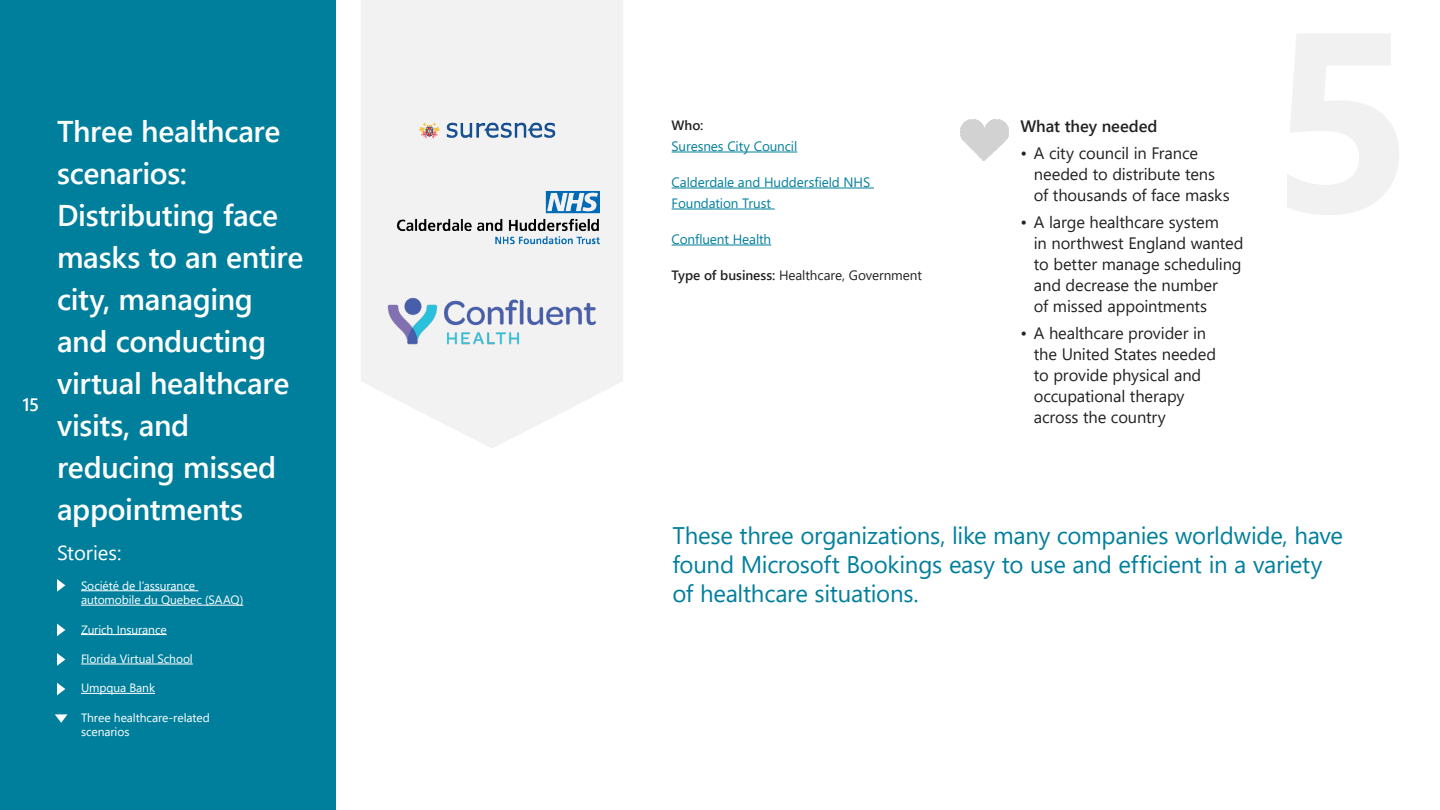
<style>
.page{position:relative;width:1440px;height:810px;background:#fff}
.page>*{position:absolute;margin:0;border:0;box-sizing:border-box;transform-origin:0 0}
.t1{font:600 30px/42px "Segoe UI";letter-spacing:-.01em;color:#fff}
.t2{font:24px/29.2px "Segoe UI";letter-spacing:-.01em;color:#007f9c}
.t3{font:20.25px "Segoe UI";color:#fff}
.t4{font:600 18px "Segoe UI";color:#fff}
.t5{font:16.5px/21px "Segoe UI";letter-spacing:-.01em;color:#232222}
.t6{font:600 16.5px "Segoe UI";letter-spacing:-.005em;color:#232222}
.t7{font:13.5px/21px "Segoe UI";letter-spacing:-.005em;color:#007f9c}
.t8{font:13.5px "Segoe UI";letter-spacing:-.005em;color:#232222}
.t9{font:600 13.5px "Segoe UI";color:#232222}
.t10{font:12px/14.4px "Segoe UI";letter-spacing:-.005em;color:#fff}
.s1{font-weight:600}
</style>
<div class="page">
<div style="left:0;top:0;width:336px;height:810px;background:#007f9c"></div>
<hr style="left:81px;top:590px;width:117px;height:1px;background:#fff">
<hr style="left:81px;top:605px;width:162px;height:1px;background:#fff">
<hr style="left:81px;top:634px;width:86px;height:1px;background:#fff">
<hr style="left:81px;top:664px;width:112px;height:1px;background:#fff">
<hr style="left:81px;top:693px;width:74px;height:1px;background:#fff">
<svg style="left:57px;top:579px;width:8px;height:13px"></svg>
<svg style="left:57px;top:624px;width:8px;height:12px"></svg>
<svg style="left:57px;top:653px;width:8px;height:13px"></svg>
<svg style="left:57px;top:683px;width:8px;height:12px"></svg>
<svg style="left:55px;top:714px;width:13px;height:9px"></svg>
<hr style="left:672px;top:152px;width:125px;height:1px;background:#007f9c">
<hr style="left:672px;top:188px;width:202px;height:1px;background:#007f9c">
<hr style="left:672px;top:209px;width:103px;height:1px;background:#007f9c">
<hr style="left:672px;top:245px;width:99px;height:1px;background:#007f9c">
<img style="left:960px;top:120px;width:48px;height:40px">
<svg style="left:361px;top:0;width:262px;height:448px;fill:#f2f2f2"></svg>
<img style="left:384px;top:189px;width:216px;height:60px">
<img style="left:384px;top:294px;width:216px;height:54px">
<img style="left:384px;top:120px;width:216px;height:24px">
<p class="t4" style="left:22px;top:388px;width:18px">15</p>
<h1 class="t1" style="left:57px;top:108px;width:248px">Three healthcare scenarios:<br>Distributing face masks to an entire city, managing and conducting virtual healthcare visits, and reducing missed appointments</h1>
<p class="t3" style="left:57px;top:534px;width:66px">Stories:</p>
<p class="t10" style="left:81px;top:577px;width:164px">Société de l’assurance automobile du Quebec (SAAQ)</p>
<p class="t10" style="left:81px;top:621px;width:87px">Zurich Insurance</p>
<p class="t10" style="left:81px;top:650px;width:113px">Florida Virtual School</p>
<p class="t10" style="left:81px;top:680px;width:76px">Umpqua Bank</p>
<p class="t10" style="left:81px;top:709px;width:130px">Three healthcare-related scenarios</p>
<p class="t9" style="left:672px;top:112px;width:33px">Who:</p>
<p class="t7" style="left:672px;top:134px;width:127px">Suresnes City Council</p>
<p class="t7" style="left:672px;top:170px;width:200px">Calderdale and Huddersfield NHS<br>Foundation Trust</p>
<p class="t7" style="left:672px;top:227px;width:101px">Confluent Health</p>
<p class="t8" style="left:672px;top:262px;width:252px"><span class="s1">Type of business:</span> Healthcare, Government</p>
<p class="t6" style="left:1020px;top:111px;width:139px">What they needed</p>
<p class="t5" style="left:1034px;top:141px;width:197px;text-indent:-13px">• A city council in France needed to distribute tens of thousands of face masks</p>
<p class="t5" style="left:1034px;top:210px;width:211px;text-indent:-13px">• A large healthcare system<br>in northwest England wanted to better manage scheduling and decrease the number<br>of missed appointments</p>
<p class="t5" style="left:1034px;top:321px;width:184px;text-indent:-13px">• A healthcare provider in the United States needed to provide physical and occupational therapy across the country</p>
<h2 class="t2" style="left:672px;top:519px;width:672px">These three organizations, like many companies worldwide, have found Microsoft Bookings easy to use and efficient in a variety of healthcare situations.</h2>
</div>
